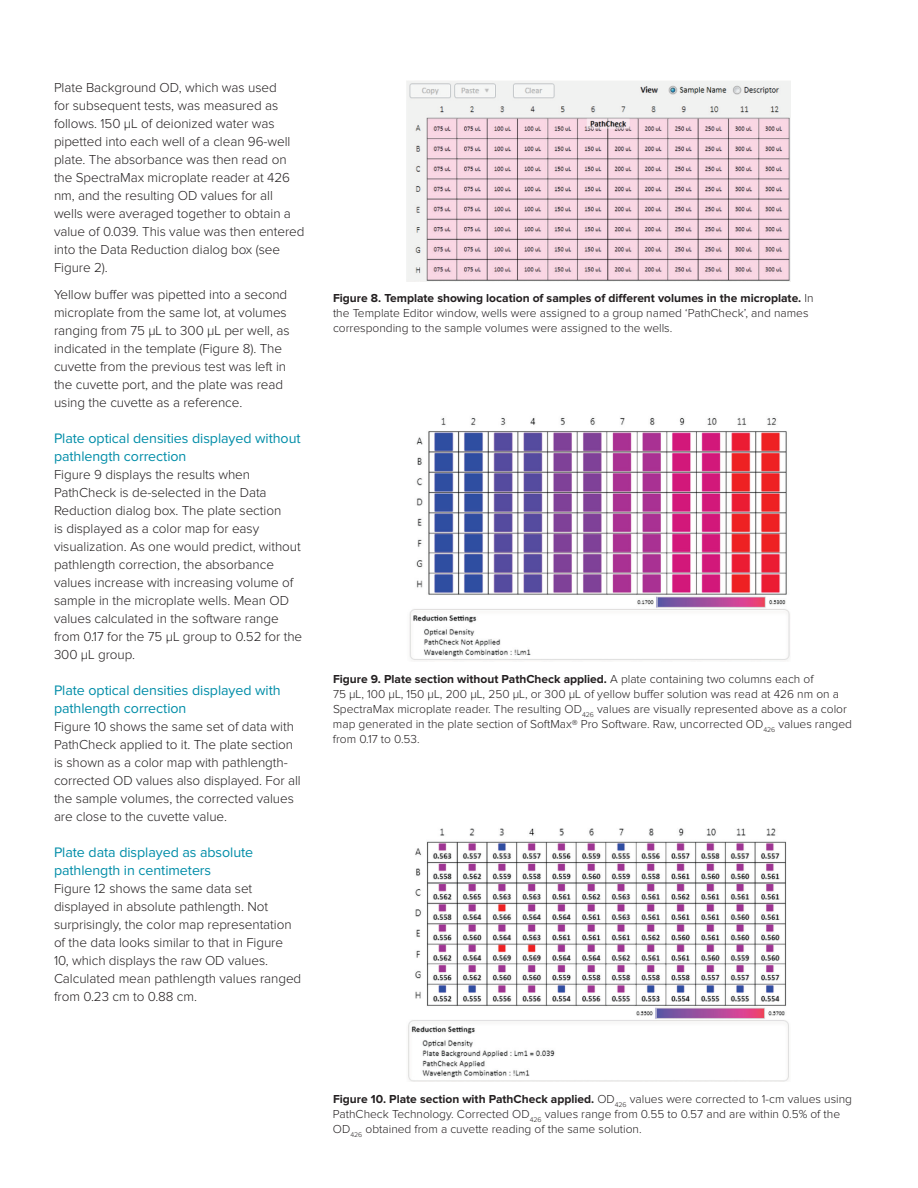
<style>
.page{position:relative;width:918px;height:1188px;background:#fff}
.page>*{position:absolute;margin:0;border:0;box-sizing:border-box;transform-origin:0 0}
.t1{font:14.25px/18px "Proxima Nova";letter-spacing:-.005em;color:#008da8}
.t2{font:300 13.5px/18px "Proxima Nova";letter-spacing:-.005em;color:#231f20}
.t3{font:300 12px/15px "Proxima Nova";color:#231f20}
.s1{font-weight:700}
</style>
<div class="page">
<img style="left:406px;top:81px;width:385px;height:201px">
<img style="left:409px;top:417px;width:381px;height:243px">
<img style="left:408px;top:828px;width:381px;height:253px">
<p class="t2" style="left:54px;top:78px;width:252px">Plate Background OD, which was used<br>for subsequent tests, was measured as follows. 150 µL of deionized water was pipetted into each well of a clean 96-well plate. The absorbance was then read on the SpectraMax microplate reader at 426 nm, and the resulting OD values for all wells were averaged together to obtain a value of 0.039. This value was then entered into the Data Reduction dialog box (see Figure 2).</p>
<p class="t2" style="left:54px;top:285px;width:237px">Yellow buffer was pipetted into a second microplate from the same lot, at volumes ranging from 75 µL to 300 µL per well, as indicated in the template (Figure 8). The cuvette from the previous test was left in the cuvette port, and the plate was read using the cuvette as a reference.</p>
<p class="t1" style="left:54px;top:429px;width:248px">Plate optical densities displayed without pathlength correction</p>
<p class="t2" style="left:54px;top:465px;width:250px">Figure 9 displays the results when PathCheck is de-selected in the Data Reduction dialog box. The plate section<br>is displayed as a color map for easy visualization. As one would predict, without pathlength correction, the absorbance values increase with increasing volume of sample in the microplate wells. Mean OD values calculated in the software range from 0.17 for the 75 µL group to 0.52 for the 300 µL group.</p>
<p class="t1" style="left:54px;top:681px;width:228px">Plate optical densities displayed with pathlength correction</p>
<p class="t2" style="left:54px;top:717px;width:248px">Figure 10 shows the same set of data with PathCheck applied to it. The plate section is shown as a color map with pathlength&shy;corrected OD values also displayed. For all the sample volumes, the corrected values are close to the cuvette value.</p>
<p class="t1" style="left:54px;top:843px;width:201px">Plate data displayed as absolute pathlength in centimeters</p>
<p class="t2" style="left:54px;top:879px;width:249px">Figure 12 shows the same data set displayed in absolute pathlength. Not surprisingly, the color map representation of the data looks similar to that in Figure<br>10, which displays the raw OD values.<br>Calculated mean pathlength values ranged from 0.23 cm to 0.88 cm.</p>
<p class="t3" style="left:333px;top:290px;width:482px"><span class="s1">Figure 8. Template showing location of samples of different volumes in the microplate.</span> In the Template Editor window, wells were assigned to a group named ‘PathCheck’, and names corresponding to the sample volumes were assigned to the wells.</p>
<p class="t3" style="left:333px;top:671px;width:521px"><span class="s1">Figure 9. Plate section without PathCheck applied.</span> A plate containing two columns each of<br>75 µL, 100 µL, 150 µL, 200 µL, 250 µL, or 300 µL of yellow buffer solution was read at 426 nm on a SpectraMax microplate reader. The resulting OD<sub>426</sub> values are visually represented above as a color map generated in the plate section of SoftMax® Pro Software. Raw, uncorrected OD<sub>426</sub> values ranged from 0.17 to 0.53.</p>
<p class="t3" style="left:333px;top:1091px;width:521px"><span class="s1">Figure 10. Plate section with PathCheck applied.</span> OD<sub>426</sub> values were corrected to 1-cm values using<br>PathCheck Technology. Corrected OD<sub>426</sub> values range from 0.55 to 0.57 and are within 0.5% of the<br>OD<sub>426</sub> obtained from a cuvette reading of the same solution.</p>
</div>
